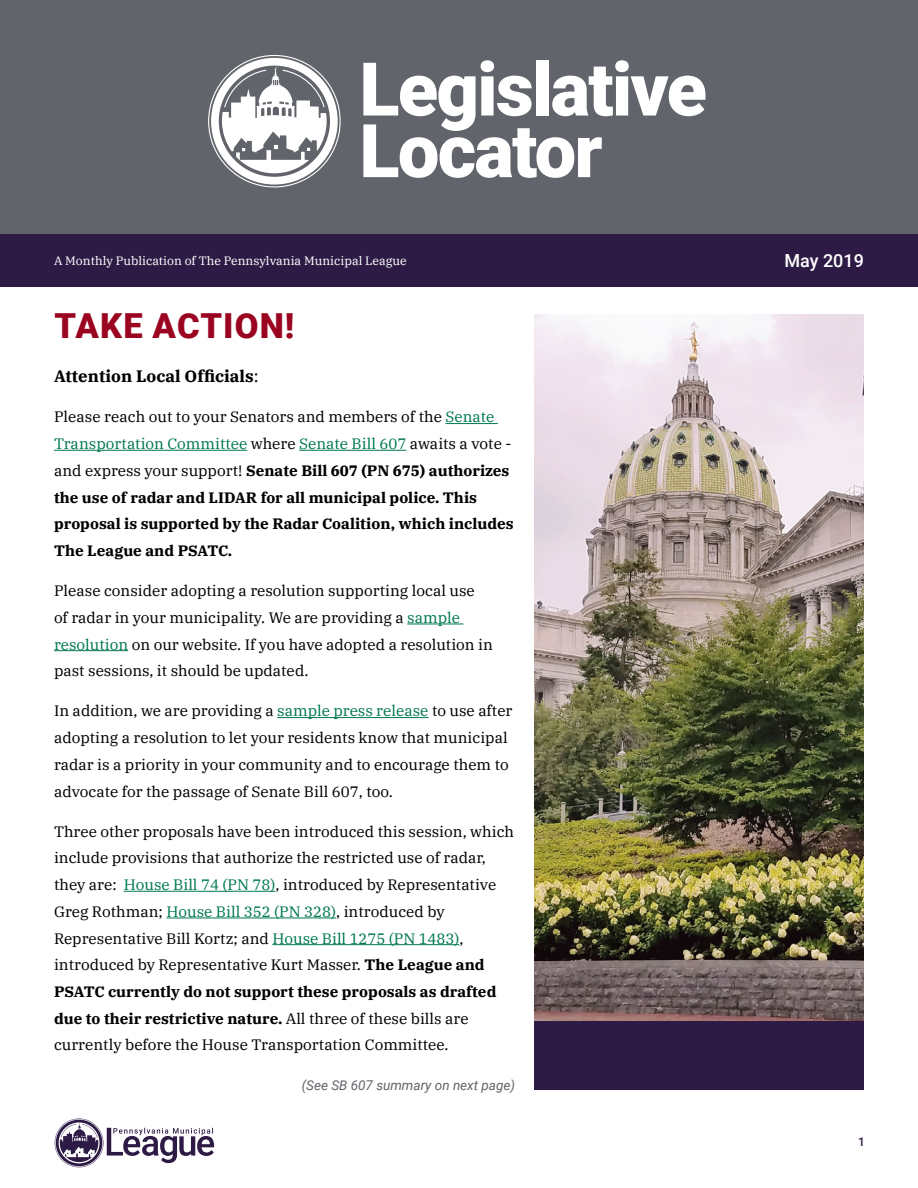
<style>
.page{position:relative;width:918px;height:1188px;background:#fff}
.page>*{position:absolute;margin:0;border:0;box-sizing:border-box;transform-origin:0 0}
.t1{font:900 74.1px/61.7px "Roboto";letter-spacing:-.025em;color:#fff}
.t2{font:900 34.5px "Roboto";letter-spacing:.035em;color:#9a0420}
.t3{font:500 18px "Roboto";color:#fff}
.t4{font:700 16.5px "IBM Plex Serif";color:#000}
.t5{font:15px/26.7px "IBM Plex Serif";color:#000}
.t6{font:700 15px/26.7px "IBM Plex Serif";color:#000}
.t7{font:italic 13.5px "Roboto";color:#61646a}
.t8{font:12px "IBM Plex Serif";color:#fff}
.t9{font:500 12px "Roboto";color:#2d1b46}
.s1{font-weight:400}
.s2{font-weight:400;color:#007853}
.s3{color:#007853}
.s4{font-weight:700}
</style>
<div class="page">
<div style="left:0;top:153px;width:918px;height:134px;background:#2d1b46"></div>
<div style="left:0;top:0;width:918px;height:233px;background:#61646a"></div>
<svg style="left:55px;top:1119px;width:159px;height:48px"></svg>
<svg style="left:208px;top:55px;width:133px;height:132px"></svg>
<hr style="left:445px;top:423px;width:53px;height:1px;background:#007853">
<hr style="left:54px;top:450px;width:193px;height:1px;background:#007853">
<hr style="left:299px;top:450px;width:107px;height:1px;background:#007853">
<hr style="left:407px;top:624px;width:56px;height:1px;background:#007853">
<hr style="left:54px;top:650px;width:74px;height:1px;background:#007853">
<hr style="left:277px;top:717px;width:152px;height:1px;background:#007853">
<hr style="left:124px;top:891px;width:151px;height:1px;background:#007853">
<hr style="left:166px;top:918px;width:170px;height:1px;background:#007853">
<hr style="left:272px;top:944px;width:187px;height:1px;background:#007853">
<div style="left:535px;top:314px;width:329px;height:776px;background:#2d1b46"></div>
<img style="left:535px;top:314px;width:329px;height:706px">
<h1 class="t1" style="left:359px;top:56px;width:349px">Legislative<br>Locator</h1>
<p class="t8" style="left:54px;top:251px;width:354px">A Monthly Publication of The Pennsylvania Municipal League</p>
<h2 class="t2" style="left:55px;top:301px;width:241px">TAKE ACTION!</h2>
<p class="t4" style="left:54px;top:363px;width:206px">Attention Local Officials<span class="s1">:</span></p>
<p class="t6" style="left:54px;top:403px;width:461px"><span class="s1">Please reach out to your Senators and members of the</span> <span class="s2">Senate Transportation Committee</span> <span class="s1">where</span> <span class="s2">Senate Bill 607</span> <span class="s1">awaits a vote - and express your support!</span> Senate Bill 607 (PN 675) authorizes the use of radar and LIDAR for all municipal police. This proposal is supported by the Radar Coalition, which includes The League and PSATC.</p>
<p class="t5" style="left:54px;top:576px;width:440px">Please consider adopting a resolution supporting local use<br>of radar in your municipality. We are providing a <span class="s3">sample resolution</span> on our website. If you have adopted a resolution in past sessions, it should be updated.</p>
<p class="t5" style="left:54px;top:697px;width:460px">In addition, we are providing a <span class="s3">sample press release</span> to use after adopting a resolution to let your residents know that municipal radar is a priority in your community and to encourage them to advocate for the passage of Senate Bill 607, too.</p>
<p class="t5" style="left:54px;top:817px;width:462px">Three other proposals have been introduced this session, which include provisions that authorize the restricted use of radar, they are: <span class="s3">House Bill 74 (PN 78)</span>, introduced by Representative Greg Rothman; <span class="s3">House Bill 352 (PN 328)</span>, introduced by Representative Bill Kortz; and <span class="s3">House Bill 1275 (PN 1483)</span>, introduced by Representative Kurt Masser. <span class="s4">The League and PSATC currently do not support these proposals as drafted due to their restrictive nature.</span> All three of these bills are currently before the House Transportation Committee.</p>
<p class="t7" style="left:302px;top:1075px;width:215px">(See SB 607 summary on next page)</p>
<p class="t3" style="left:784px;top:248px;width:81px">May 2019</p>
<p class="t9" style="left:858px;top:1134px;width:8px">1</p>
</div>
